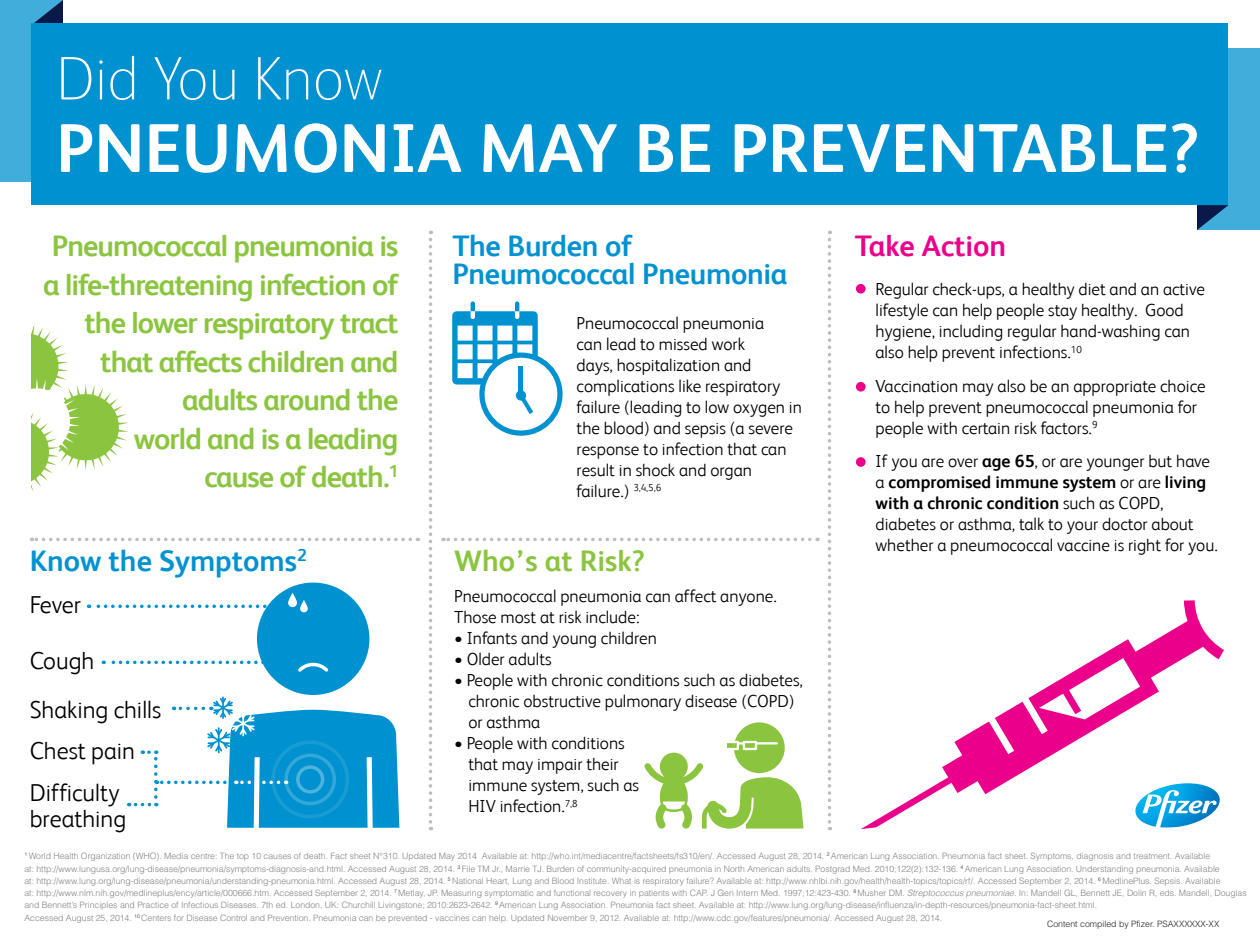
<style>
.page{position:relative;width:1260px;height:945px;background:#fff}
.page>*{position:absolute;margin:0;border:0;box-sizing:border-box;transform-origin:0 0}
.t1{font:700 68.95px "FS Albert";color:#fff}
.t2{font:100 61.6px "FS Albert";color:#fff}
.t3{font:700 29.75px/38.5px "FS Albert";letter-spacing:-.03em;color:#8bc53f;text-align:right}
.t4{font:700 29.75px "FS Albert";letter-spacing:-.01em;color:#0092d0}
.t5{font:700 29.75px "FS Albert";color:#8bc53f}
.t6{font:700 29.75px "FS Albert";color:#eb008b}
.t7{font:300 24.5px/49px "FS Albert";color:#000}
.t8{font:300 17.5px/21px "FS Albert";color:#000}
.t9{font:300 8.75px/12.2px "Helvetica";letter-spacing:-.005em;color:#808285}
.t10{font:300 8.75px "Helvetica";color:#231f20}
.s1{font-weight:700}
.s2{font-style:italic}
</style>
<div class="page">
<div style="left:1197px;top:49px;width:63px;height:181px;background:#40addb"></div>
<svg style="left:1197px;top:205px;width:31px;height:25px"></svg>
<div style="left:0;top:0;width:63px;height:181px;background:#40addb"></div>
<svg style="left:32px;top:0;width:31px;height:24px"></svg>
<div style="left:32px;top:24px;width:1196px;height:181px;background:#0092d0"></div>
<svg style="left:429px;top:231px;width:3px;height:599px"></svg>
<svg style="left:828px;top:231px;width:3px;height:599px"></svg>
<svg style="left:32px;top:538px;width:378px;height:3px"></svg>
<svg style="left:443px;top:538px;width:367px;height:3px"></svg>
<svg style="left:32px;top:324px;width:97px;height:167px"></svg>
<svg style="left:644px;top:722px;width:160px;height:107px"></svg>
<svg style="left:861px;top:600px;width:363px;height:229px"></svg>
<div style="left:856px;top:284px;width:10px;height:10px;background:#eb008b;border-radius:50%"></div>
<div style="left:856px;top:382px;width:10px;height:10px;background:#eb008b;border-radius:50%"></div>
<div style="left:856px;top:457px;width:10px;height:10px;background:#eb008b;border-radius:50%"></div>
<svg style="left:89px;top:583px;width:310px;height:245px"></svg>
<svg style="left:452px;top:301px;width:86px;height:84px"></svg>
<div style="left:482px;top:355px;width:78px;height:78px;background:#fff;border-radius:50%"></div>
<div style="left:479px;top:352px;width:84px;height:84px;border:5px solid #0092d0;border-radius:50%"></div>
<div style="left:516px;top:390px;width:10px;height:11px;background:#0092d0;border-radius:50%"></div>
<hr style="left:519px;top:366px;width:4px;height:31px;background:#0092d0">
<svg style="left:520px;top:395px;width:13px;height:19px"></svg>
<h2 class="t2" style="left:56px;top:43px;width:329px">Did You Know</h2>
<h1 class="t1" style="left:56px;top:108px;width:1145px">PNEUMONIA MAY BE PREVENTABLE?</h1>
<h3 class="t3" style="left:43px;top:227px;width:357px">Pneumococcal pneumonia is a life-threatening infection of the lower respiratory tract that affects children and adults around the<br>world and is a leading<br>cause of death.<sup>1</sup></h3>
<h3 class="t4" style="left:30px;top:544px;width:279px">Know the Symptoms<sup>2</sup></h3>
<h3 class="t7" style="left:30px;top:580px;width:53px">Fever</h3>
<h3 class="t7" style="left:30px;top:636px;width:133px">Cough<br>Shaking chills</h3>
<h3 class="t7" style="left:30px;top:730px;width:107px;line-height:41.6px">Chest pain<br>Difficulty</h3>
<h3 class="t7" style="left:30px;top:794px;width:98px">breathing</h3>
<h3 class="t4" style="left:452px;top:229px;width:181px">The Burden of</h3>
<h3 class="t6" style="left:855px;top:229px;width:153px">Take Action</h3>
<h3 class="t4" style="left:452px;top:257px;width:337px">Pneumococcal Pneumonia</h3>
<h3 class="t8" style="left:876px;top:279px;width:331px">Regular check-ups, a healthy diet and an active lifestyle can help people stay healthy. Good hygiene, including regular hand-washing can also help prevent infections.<sup>10</sup></h3>
<h3 class="t8" style="left:876px;top:375px;width:332px">Vaccination may also be an appropriate choice to help prevent pneumococcal pneumonia for people with certain risk factors.<sup>9</sup></h3>
<h3 class="t8" style="left:876px;top:450px;width:344px">If you are over <span class="s1">age 65</span>, or are younger but have a <span class="s1">compromised immune system</span> or are <span class="s1">living with a chronic condition</span> such as COPD, diabetes or asthma, talk to your doctor about whether a pneumococcal vaccine is right for you.</h3>
<p class="t8" style="left:577px;top:312px;width:227px">Pneumococcal pneumonia<br>can lead to missed work<br>days, hospitalization and complications like respiratory failure (leading to low oxygen in the blood) and sepsis (a severe response to infection that can result in shock and organ failure.) <sup>3,4,5,6</sup></p>
<h3 class="t5" style="left:454px;top:544px;width:192px">Who’s at Risk?</h3>
<h3 class="t8" style="left:454px;top:586px;width:324px">Pneumococcal pneumonia can affect anyone.<br>Those most at risk include:</h3>
<h3 class="t8" style="left:454px;top:628px;width:204px">• Infants and young children</h3>
<h3 class="t8" style="left:454px;top:649px;width:99px">• Older adults</h3>
<h3 class="t8" style="left:468px;top:670px;width:336px;text-indent:-14px">• People with chronic conditions such as diabetes, chronic obstructive pulmonary disease (COPD) or asthma</h3>
<h3 class="t8" style="left:468px;top:733px;width:172px;text-indent:-14px">• People with conditions that may impair their immune system, such as<br>HIV infection.<sup>7,8</sup></h3>
<p class="t9" style="left:24px;top:850px;width:1224px"><sup>1</sup> World Health Organization (WHO). Media centre: The top 10 causes of death. Fact sheet N°310. Updated May 2014 Available at: http://who.int/mediacentre/factsheets/fs310/en/. Accessed August 28, 2014. <sup>2</sup> American Lung Association. Pneumonia fact sheet. Symptoms, diagnosis and treatment. Available<br>at: http://www.lungusa.org/lung-disease/pneumonia/symptoms-diagnosis-and.html. Accessed August 28, 2014. <sup>3</sup> File TM Jr., Marrie TJ. Burden of community-acquired pneumonia in North American adults. Postgrad Med. 2010;122(2):132-136. <sup>4</sup> American Lung Association. Understanding pneumonia. Available<br>at: http://www.lung.org/lung-disease/pneumonia/understanding-pneumonia.html. Accessed August 28, 2014. <sup>5</sup> National Heart, Lung and Blood Institute. What is respiratory failure? Available at: http://www.nhlbi.nih.gov/health/health-topics/topics/rf/. Accessed September 2, 2014. <sup>6</sup> MedlinePlus. Sepsis. Available<br>at: http://www.nlm.nih.gov/medlineplus/ency/article/000666.htm. Accessed September 2, 2014. <sup>7</sup> Metlay, JP. Measuring symptomatic and functional recovery in patients with CAP. J Gen Intern Med. 1997;12:423-430. <sup>8</sup> Musher DM. <span class="s2">Streptococcus pneumoniae.</span> In: Mandell GL, Bennett JE, Dolin R, eds. Mandell, Douglas and Bennett’s Principles and Practice of Infectious Diseases. 7th ed. London, UK: Churchill Livingstone; 2010:2623-2642. <sup>9</sup> American Lung Association. Pneumonia fact sheet. Available at: http://www.lung.org/lung-disease/influenza/in-depth-resources/pneumonia-fact-sheet.html.<br>Accessed August 25, 2014. <sup>10</sup> Centers for Disease Control and Prevention. Pneumonia can be prevented - vaccines can help. Updated November 9, 2012. Available at: http://www.cdc.gov/features/pneumonia/. Accessed August 28, 2014.</p>
<p class="t10" style="left:1047px;top:919px;width:174px">Content compiled by Pfizer. PSAXXXXXX-XX</p>
</div>
